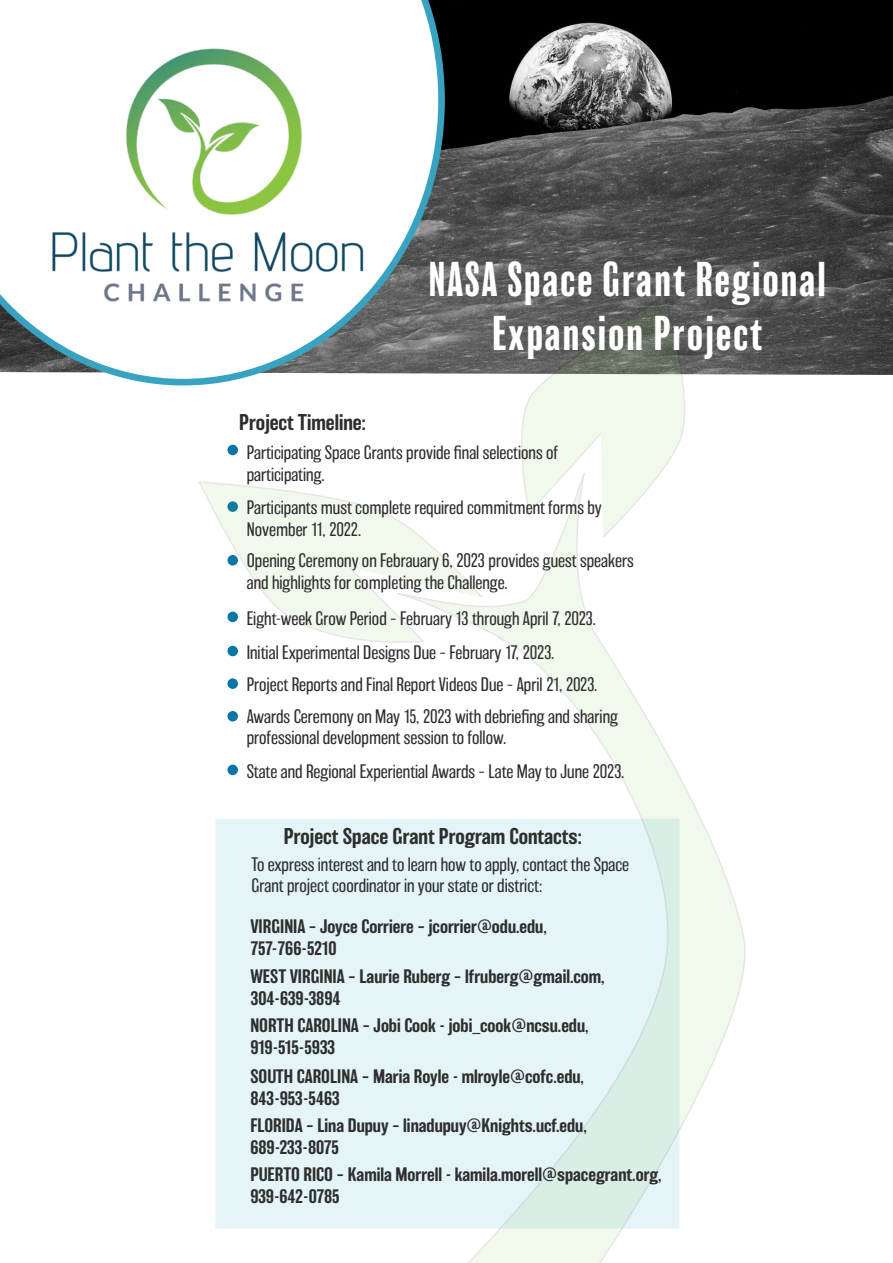
<style>
.page{position:relative;width:893px;height:1263px;background:#fff}
.page>*{position:absolute;margin:0;border:0;box-sizing:border-box;transform-origin:0 0}
.t1{font:condensed 45px/54px "Balboa";letter-spacing:.05em;color:#fff;text-align:center}
.t2{font:500 21px "Balboa";color:#2e2e2e}
.t3{font:200 18px/21.6px "Balboa";color:#2e2e2e}
.t4{font:500 18px/21.6px "Balboa";color:#2e2e2e}
</style>
<div class="page">
<img style="left:445px;top:0;width:448px;height:375px">
<div style="left:227px;top:445px;width:11px;height:10px;background:#0576a6;border-radius:50%"></div>
<div style="left:227px;top:646px;width:11px;height:10px;background:#0576a6;border-radius:50%"></div>
<div style="left:227px;top:678px;width:11px;height:11px;background:#0576a6;border-radius:50%"></div>
<div style="left:227px;top:711px;width:11px;height:10px;background:#0576a6;border-radius:50%"></div>
<div style="left:227px;top:765px;width:11px;height:10px;background:#0576a6;border-radius:50%"></div>
<div style="left:214px;top:817px;width:467px;height:413px;background:#e4f4f7;border:2px solid #fff"></div>
<svg style="left:395px;top:539px;width:351px;height:724px"></svg>
<svg style="left:510px;top:296px;width:184px;height:243px"></svg>
<svg style="left:199px;top:482px;width:285px;height:169px"></svg>
<svg style="left:0;top:0;width:445px;height:385px"></svg>
<img style="left:39px;top:37px;width:338px;height:287px">
<p class="t2" style="left:239px;top:411px;width:128px">Project Timeline:</p>
<h1 class="t1" style="left:429px;top:253px;width:399px">NASA Space Grant Regional<br>Expansion Project</h1>
<p class="t3" style="left:247px;top:442px;width:313px">Participating Space Grants provide final selections of participating.</p>
<p class="t3" style="left:247px;top:497px;width:357px">Participants must complete required commitment forms by<br>November 11, 2022.</p>
<p class="t3" style="left:247px;top:550px;width:388px">Opening Ceremony on Febrauary 6, 2023 provides guest speakers and highlights for completing the Challenge.</p>
<p class="t3" style="left:247px;top:602px;width:373px;line-height:32.7px">Eight-week Grow Period – February 13 through April 7, 2023.<br>Initial Experimental Designs Due – February 17, 2023.<br>Project Reports and Final Report Videos Due – April 21, 2023.<br>Awards Ceremony on May 15, 2023 with debriefing and sharing</p>
<p class="t3" style="left:247px;top:721px;width:379px;line-height:33.5px">professional development session to follow.<br>State and Regional Experiential Awards – Late May to June 2023.</p>
<p class="t2" style="left:284px;top:824px;width:300px">Project Space Grant Program Contacts:</p>
<p class="t3" style="left:251px;top:854px;width:379px">To express interest and to learn how to apply, contact the Space<br>Grant project coordinator in your state or district:</p>
<p class="t4" style="left:250px;top:916px;width:298px">VIRGINIA – Joyce Corriere – jcorrier@odu.edu,<br>757-766-5210</p>
<p class="t4" style="left:250px;top:966px;width:356px">WEST VIRGINIA – Laurie Ruberg – lfruberg@gmail.com,<br>304-639-3894</p>
<p class="t4" style="left:250px;top:1015px;width:340px">NORTH CAROLINA – Jobi Cook - jobi_cook@ncsu.edu,<br>919-515-5933</p>
<p class="t4" style="left:250px;top:1066px;width:335px">SOUTH CAROLINA – Maria Royle - mlroyle@cofc.edu,<br>843-953-5463</p>
<p class="t4" style="left:250px;top:1115px;width:338px">FLORIDA – Lina Dupuy – linadupuy@Knights.ucf.edu,<br>689-233-8075</p>
<p class="t4" style="left:250px;top:1163px;width:413px">PUERTO RICO – Kamila Morrell - kamila.morell@spacegrant.org,<br>939-642-0785</p>
</div>
